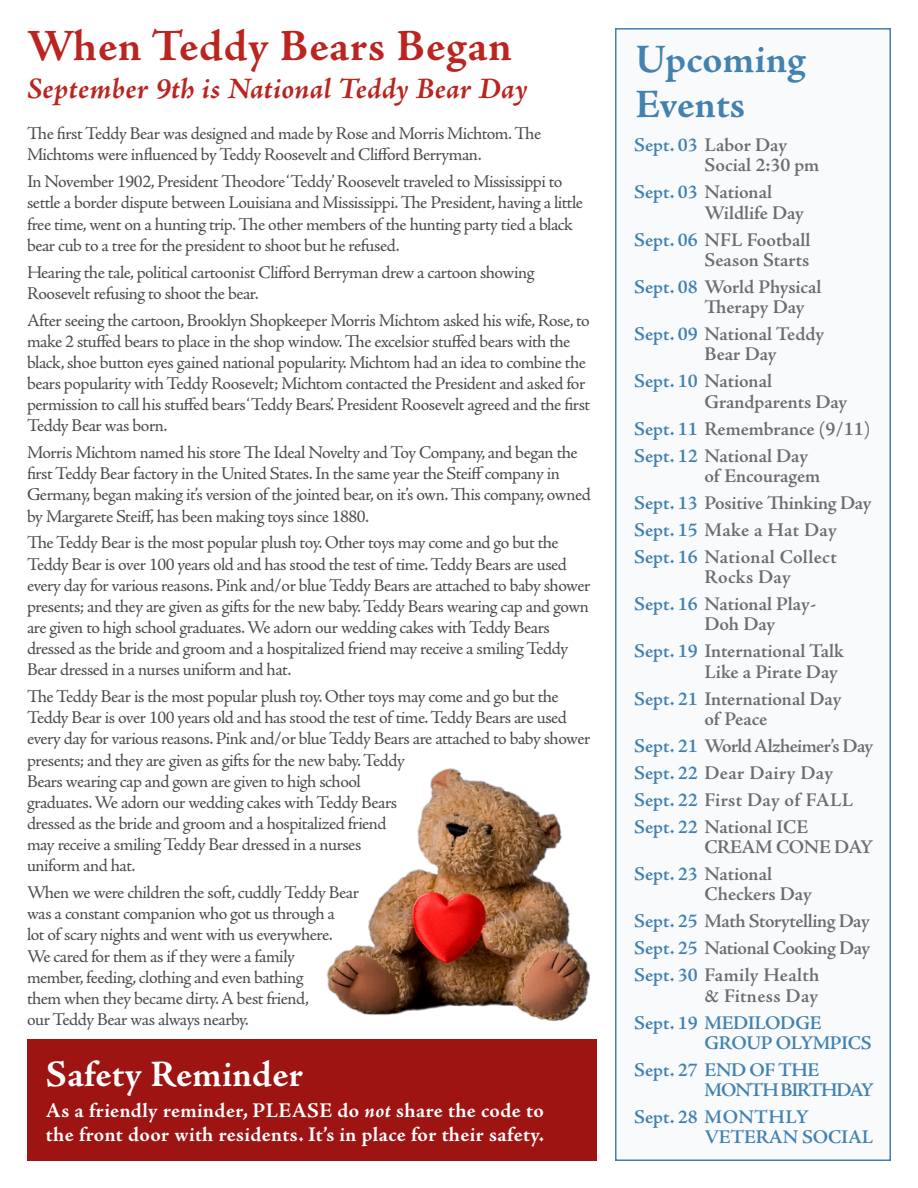
<style>
.page{position:relative;width:918px;height:1188px;background:#fff}
.page>*{position:absolute;margin:0;border:0;box-sizing:border-box;transform-origin:0 0}
.t1{font:700 45px "Adobe Jenson Pro";letter-spacing:.015em;color:#ba2520}
.t2{font:700 40.5px/45px "Adobe Jenson Pro";letter-spacing:.005em;color:#4281b0}
.t3{font:700 37.5px "Adobe Jenson Pro";letter-spacing:.005em;color:#fff}
.t4{font:italic 700 30px "Adobe Jenson Pro";letter-spacing:.01em;color:#ba2520}
.t5{font:700 21px/24px "Adobe Jenson Pro";letter-spacing:.015em;color:#fff}
.t6{font:600 19.5px/20.2px "Adobe Jenson Pro";letter-spacing:-.005em;color:#6c6d70}
.t7{font:600 19.5px/20.2px "Adobe Jenson Pro";letter-spacing:.015em;color:#6c6d70}
.t8{font:600 19.5px/20.2px "Adobe Jenson Pro";letter-spacing:-.02em;color:#4281b0}
.t9{font:600 19.5px "Adobe Jenson Pro";letter-spacing:-.025em;color:#6c6d70}
.t10{font:600 19.5px/20.2px "Adobe Jenson Pro";letter-spacing:-.055em;color:#4281b0}
.t11{font:600 19.5px "Adobe Jenson Pro";letter-spacing:-.035em;color:#6c6d70}
.t12{font:18px/21.1px "Adobe Jenson Pro";letter-spacing:-.03em;color:#4b4c4d}
.s1{font-style:italic}
.s2{color:#4281b0}
</style>
<div class="page">
<div style="left:615px;top:28px;width:276px;height:1133px;background:#f8fafb;border:2px solid #4281b0"></div>
<div style="left:27px;top:1040px;width:570px;height:121px;background:#9e1413"></div>
<img style="left:326px;top:768px;width:265px;height:254px">
<p class="t1" style="left:27px;top:21px;width:487px">When Teddy Bears Began</p>
<p class="t4" style="left:27px;top:72px;width:502px">September 9th is National Teddy Bear Day</p>
<p class="t12" style="left:27px;top:123px;width:516px">The first Teddy Bear was designed and made by Rose and Morris Michtom. The<br>Michtoms were influenced by Teddy Roosevelt and Clifford Berryman.</p>
<p class="t12" style="left:27px;top:171px;width:558px">In November 1902, President Theodore ‘Teddy’ Roosevelt traveled to Mississippi to settle a border dispute between Louisiana and Mississippi. The President, having a little free time, went on a hunting trip. The other members of the hunting party tied a black bear cub to a tree for the president to shoot but he refused.</p>
<p class="t12" style="left:27px;top:262px;width:509px">Hearing the tale, political cartoonist Clifford Berryman drew a cartoon showing<br>Roosevelt refusing to shoot the bear.</p>
<p class="t12" style="left:27px;top:310px;width:565px">After seeing the cartoon, Brooklyn Shopkeeper Morris Michtom asked his wife, Rose, to make 2 stuffed bears to place in the shop window. The excelsior stuffed bears with the black, shoe button eyes gained national popularity. Michtom had an idea to combine the bears popularity with Teddy Roosevelt; Michtom contacted the President and asked for permission to call his stuffed bears ‘Teddy Bears’. President Roosevelt agreed and the first Teddy Bear was born.</p>
<p class="t12" style="left:27px;top:442px;width:565px">Morris Michtom named his store The Ideal Novelty and Toy Company, and began the first Teddy Bear factory in the United States. In the same year the Steiff company in Germany, began making it’s version of the jointed bear, on it’s own. This company, owned by Margarete Steiff, has been making toys since 1880.</p>
<p class="t12" style="left:27px;top:532px;width:565px">The Teddy Bear is the most popular plush toy. Other toys may come and go but the Teddy Bear is over 100 years old and has stood the test of time. Teddy Bears are used every day for various reasons. Pink and/or blue Teddy Bears are attached to baby shower presents; and they are given as gifts for the new baby. Teddy Bears wearing cap and gown are given to high school graduates. We adorn our wedding cakes with Teddy Bears dressed as the bride and groom and a hospitalized friend may receive a smiling Teddy Bear dressed in a nurses uniform and hat.</p>
<p class="t12" style="left:27px;top:686px;width:565px">The Teddy Bear is the most popular plush toy. Other toys may come and go but the Teddy Bear is over 100 years old and has stood the test of time. Teddy Bears are used every day for various reasons. Pink and/or blue Teddy Bears are attached to baby shower presents; and they are given as gifts for the new baby. Teddy<br>Bears wearing cap and gown are given to high school<br>graduates. We adorn our wedding cakes with Teddy Bears<br>dressed as the bride and groom and a hospitalized friend<br>may receive a smiling Teddy Bear dressed in a nurses<br>uniform and hat.</p>
<p class="t12" style="left:27px;top:882px;width:334px">When we were children the soft, cuddly Teddy Bear was a constant companion who got us through a<br>lot of scary nights and went with us everywhere.<br>We cared for them as if they were a family<br>member, feeding, clothing and even bathing<br>them when they became dirty. A best friend,<br>our Teddy Bear was always nearby.</p>
<p class="t3" style="left:46px;top:1053px;width:259px">Safety Reminder</p>
<p class="t5" style="left:46px;top:1098px;width:500px">As a friendly reminder, PLEASE do <span class="s1">not</span> share the code to the front door with residents. It’s in place for their safety.</p>
<p class="t2" style="left:636px;top:37px;width:172px">Upcoming<br>Events</p>
<p class="t6" style="left:705px;top:135px;width:116px;text-indent:-70px"><span class="s2">Sept. 03</span> Labor Day<br>Social 2:30 pm</p>
<p class="t6" style="left:705px;top:183px;width:101px;text-indent:-70px"><span class="s2">Sept. 03</span> National<br>Wildlife Day</p>
<p class="t6" style="left:634px;top:230px;width:178px;text-align:right"><span class="s2">Sept. 06</span> NFL Football<br>Season Starts</p>
<p class="t6" style="left:705px;top:277px;width:119px;text-indent:-70px"><span class="s2">Sept. 08</span> World Physical<br>Therapy Day</p>
<p class="t6" style="left:705px;top:324px;width:121px;text-indent:-70px"><span class="s2">Sept. 09</span> National Teddy<br>Bear Day</p>
<p class="t6" style="left:705px;top:372px;width:144px;text-indent:-70px"><span class="s2">Sept. 10</span> National<br>Grandparents Day</p>
<p class="t6" style="left:634px;top:419px;width:238px"><span class="s2">Sept. 11</span> Remembrance (9/11)</p>
<p class="t6" style="left:705px;top:446px;width:117px;text-indent:-70px"><span class="s2">Sept. 12</span> National Day of Encouragem</p>
<p class="t6" style="left:634px;top:493px;width:239px"><span class="s2">Sept. 13</span> Positive Thinking Day</p>
<p class="t6" style="left:634px;top:520px;width:204px"><span class="s2">Sept. 15</span> Make a Hat Day</p>
<p class="t7" style="left:705px;top:547px;width:134px;text-indent:-70px"><span class="s2">Sept. 16</span> National Collect<br>Rocks Day</p>
<p class="t6" style="left:705px;top:594px;width:113px;text-indent:-70px"><span class="s2">Sept. 16</span> National Play-<br>Doh Day</p>
<p class="t6" style="left:705px;top:642px;width:141px;text-indent:-70px"><span class="s2">Sept. 19</span> International Talk<br>Like a Pirate Day</p>
<p class="t6" style="left:634px;top:689px;width:209px;text-align:center"><span class="s2">Sept. 21</span> International Day of Peace</p>
<p class="t11" style="left:634px;top:735px;width:241px"><span class="s2">Sept. 21</span> World Alzheimer’s Day</p>
<p class="t7" style="left:634px;top:763px;width:201px"><span class="s2">Sept. 22</span> Dear Dairy Day</p>
<p class="t6" style="left:634px;top:790px;width:221px"><span class="s2">Sept. 22</span> First Day of FALL</p>
<p class="t6" style="left:705px;top:817px;width:170px;text-indent:-70px"><span class="s2">Sept. 22</span> National ICE<br>CREAM CONE DAY</p>
<p class="t6" style="left:705px;top:864px;width:109px;text-indent:-70px"><span class="s2">Sept. 23</span> National<br>Checkers Day</p>
<p class="t9" style="left:634px;top:910px;width:237px"><span class="s2">Sept. 25</span> Math Storytelling Day</p>
<p class="t9" style="left:634px;top:937px;width:238px"><span class="s2">Sept. 25</span> National Cooking Day</p>
<p class="t7" style="left:634px;top:966px;width:187px;text-align:right"><span class="s2">Sept. 30</span> Family Health &amp; Fitness Day</p>
<p class="t8" style="left:705px;top:1013px;width:168px;text-indent:-70px">Sept. 19 MEDILODGE<br>GROUP OLYMPICS</p>
<p class="t10" style="left:705px;top:1060px;width:171px;text-indent:-70px">Sept. 27 END OF THE<br>MONTH BIRTHDAY</p>
<p class="t8" style="left:705px;top:1107px;width:170px;text-indent:-70px">Sept. 28 MONTHLY<br>VETERAN SOCIAL</p>
</div>
